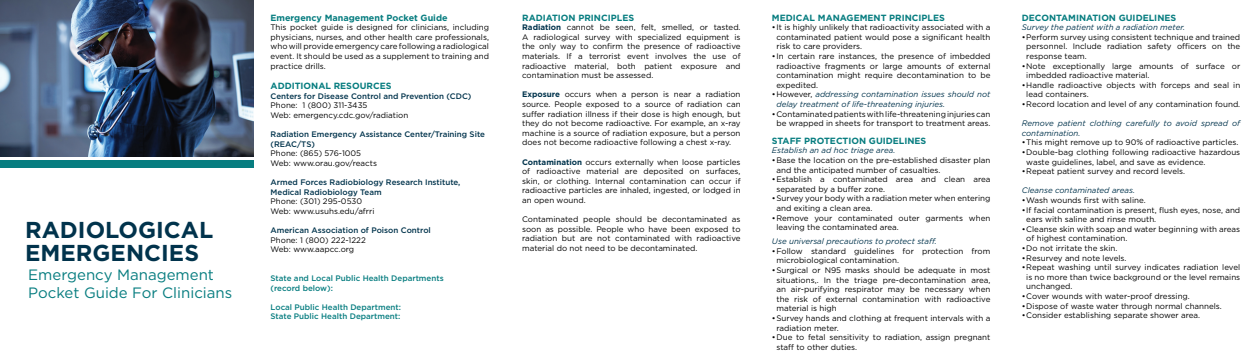
<style>
.page{position:relative;width:1260px;height:360px;background:#fff}
.page>*{position:absolute;margin:0;border:0;box-sizing:border-box;transform-origin:0 0}
.t1{font:700 23px "Gotham";color:#01334c}
.t2{font:15px/18px "Gotham";color:#077d80}
.t3{font:700 9px "Gotham";color:#077d80}
.t4{font:8px/9.6px "Gotham";color:#000}
.t5{font:italic 8px/9.6px "Gotham";color:#01334c}
.t6{font:500 8px/9.6px "Gotham";color:#01334c}
.t7{font:500 8px "Gotham";color:#077d80}
.s1{font-weight:700;color:#01334c}
.s2{font-style:normal;color:#000}
</style>
<div class="page">
<img style="left:0;top:0;width:253px;height:157px">
<div style="left:0;top:160px;width:253px;height:7px;background:#077d80"></div>
<h1 class="t1" style="left:25px;top:215px;width:190px">RADIOLOGICAL</h1>
<h2 class="t1" style="left:25px;top:238px;width:175px">EMERGENCIES</h2>
<h2 class="t2" style="left:28px;top:266px;width:206px">Emergency Management<br>Pocket Guide For Clinicians</h2>
<p class="t3" style="left:271px;top:12px;width:179px">Emergency Management Pocket Guide</p>
<p class="t4" style="left:271px;top:22px;width:220px;text-align:justify">This pocket guide is designed for clinicians, including physicians, nurses, and other health care professionals, who will provide emergency care following a radiological event. It should be used as a supplement to training and practice drills.</p>
<p class="t3" style="left:271px;top:80px;width:122px">ADDITIONAL RESOURCES</p>
<p class="t6" style="left:271px;top:91px;width:202px">Centers for Disease Control and Prevention (CDC)</p>
<p class="t4" style="left:271px;top:100px;width:98px">Phone: 1 (800) 311-3435</p>
<p class="t4" style="left:271px;top:110px;width:139px">Web: emergency.cdc.gov/radiation</p>
<p class="t6" style="left:271px;top:129px;width:216px">Radiation Emergency Assistance Center/Training Site (REAC/TS)</p>
<p class="t4" style="left:271px;top:148px;width:92px">Phone: (865) 576-1005</p>
<p class="t4" style="left:271px;top:158px;width:108px">Web: www.orau.gov/reacts</p>
<p class="t6" style="left:271px;top:177px;width:191px">Armed Forces Radiobiology Research Institute,<br>Medical Radiobiology Team</p>
<p class="t4" style="left:271px;top:196px;width:93px">Phone: (301) 295-0530</p>
<p class="t4" style="left:271px;top:206px;width:105px">Web: www.usuhs.edu/afrri</p>
<p class="t6" style="left:271px;top:225px;width:162px">American Association of Poison Control</p>
<p class="t4" style="left:271px;top:235px;width:97px">Phone: 1 (800) 222-1222</p>
<p class="t4" style="left:271px;top:244px;width:85px">Web: www.aapcc.org</p>
<p class="t7" style="left:271px;top:273px;width:175px">State and Local Public Health Departments</p>
<p class="t7" style="left:271px;top:283px;width:64px">(record below):</p>
<p class="t7" style="left:271px;top:302px;width:132px">Local Public Health Department:</p>
<p class="t7" style="left:271px;top:311px;width:131px">State Public Health Department:</p>
<p class="t3" style="left:522px;top:12px;width:113px">RADIATION PRINCIPLES</p>
<p class="t4" style="left:522px;top:22px;width:220px;text-align:justify"><span class="s1">Radiation</span> cannot be seen, felt, smelled, or tasted.<br>A radiological survey with specialized equipment is the only way to confirm the presence of radioactive materials. If a terrorist event involves the use of radioactive material, both patient exposure and contamination must be assessed.</p>
<p class="t4" style="left:522px;top:90px;width:220px;text-align:justify"><span class="s1">Exposure</span> occurs when a person is near a radiation source. People exposed to a source of radiation can suffer radiation illness if their dose is high enough, but they do not become radioactive. For example, an x-ray machine is a source of radiation exposure, but a person does not become radioactive following a chest x-ray.</p>
<p class="t4" style="left:522px;top:157px;width:220px;text-align:justify"><span class="s1">Contamination</span> occurs externally when loose particles of radioactive material are deposited on surfaces, skin, or clothing. Internal contamination can occur if radioactive particles are inhaled, ingested, or lodged in an open wound.</p>
<p class="t4" style="left:522px;top:214px;width:220px;text-align:justify">Contaminated people should be decontaminated as soon as possible. People who have been exposed to radiation but are not contaminated with radioactive material do not need to be decontaminated.</p>
<h3 class="t3" style="left:772px;top:12px;width:174px">MEDICAL MANAGEMENT PRINCIPLES</h3>
<p class="t4" style="left:776px;top:22px;width:215px;text-align:justify;text-indent:-4px">•It is highly unlikely that radioactivity associated with a contaminated patient would pose a significant health risk to care providers.</p>
<p class="t4" style="left:776px;top:51px;width:215px;text-align:justify;text-indent:-4px">•In certain rare instances, the presence of imbedded radioactive fragments or large amounts of external contamination might require decontamination to be expedited.</p>
<p class="t5" style="left:776px;top:90px;width:215px;text-indent:-4px"><span class="s2">•However,</span> addressing contamination issues should not delay treatment of life-threatening injuries.</p>
<p class="t4" style="left:772px;top:109px;width:220px;text-align:center">•Contaminated patients with life-threatening injuries can be wrapped in sheets for transport to treatment areas.</p>
<h3 class="t3" style="left:772px;top:135px;width:156px">STAFF PROTECTION GUIDELINES</h3>
<p class="t5" style="left:772px;top:146px;width:125px">Establish an ad hoc triage area.</p>
<p class="t4" style="left:776px;top:155px;width:215px;text-indent:-4px">•Base the location on the pre-established disaster plan and the anticipated number of casualties.</p>
<p class="t4" style="left:776px;top:174px;width:215px;text-indent:-4px">•Establish a contaminated area and clean area separated by a buffer zone.</p>
<p class="t4" style="left:776px;top:194px;width:215px;text-indent:-4px">•Survey your body with a radiation meter when entering and exiting a clean area.</p>
<p class="t4" style="left:776px;top:213px;width:215px;text-indent:-4px">•Remove your contaminated outer garments when leaving the contaminated area.</p>
<p class="t5" style="left:772px;top:236px;width:166px">Use universal precautions to protect staff.</p>
<p class="t4" style="left:776px;top:246px;width:215px;text-indent:-4px">•Follow standard guidelines for protection from microbiological contamination.</p>
<p class="t4" style="left:776px;top:265px;width:215px;text-align:justify;text-indent:-4px">•Surgical or N95 masks should be adequate in most situations,. In the triage pre-decontamination area, an air-purifying respirator may be necessary when the risk of external contamination with radioactive material is high</p>
<p class="t4" style="left:776px;top:313px;width:215px;text-indent:-4px">•Survey hands and clothing at frequent intervals with a radiation meter.</p>
<p class="t4" style="left:776px;top:332px;width:215px;text-indent:-4px">•Due to fetal sensitivity to radiation, assign pregnant staff to other duties.</p>
<h3 class="t3" style="left:1022px;top:12px;width:156px">DECONTAMINATION GUIDELINES</h3>
<p class="t5" style="left:1022px;top:22px;width:165px">Survey the patient with a radiation meter.</p>
<p class="t4" style="left:1026px;top:32px;width:215px;text-align:justify;text-indent:-4px">•Perform survey using consistent technique and trained personnel. Include radiation safety officers on the response team.</p>
<p class="t4" style="left:1026px;top:61px;width:215px;text-indent:-4px">•Note exceptionally large amounts of surface or imbedded radioactive material.</p>
<p class="t4" style="left:1026px;top:80px;width:215px;text-indent:-4px">•Handle radioactive objects with forceps and seal in lead containers.</p>
<p class="t4" style="left:1022px;top:99px;width:220px">•Record location and level of any contamination found.</p>
<p class="t5" style="left:1022px;top:118px;width:220px">Remove patient clothing carefully to avoid spread of contamination.</p>
<p class="t4" style="left:1022px;top:138px;width:218px">•This might remove up to 90% of radioactive particles.</p>
<p class="t4" style="left:1026px;top:147px;width:215px;text-indent:-4px">•Double-bag clothing following radioactive hazardous waste guidelines, label, and save as evidence.</p>
<p class="t4" style="left:1022px;top:166px;width:165px">•Repeat patient survey and record levels.</p>
<p class="t5" style="left:1022px;top:186px;width:115px">Cleanse contaminated areas.</p>
<p class="t4" style="left:1022px;top:195px;width:125px">•Wash wounds first with saline.</p>
<p class="t4" style="left:1026px;top:205px;width:215px;text-indent:-4px">•If facial contamination is present, flush eyes, nose, and ears with saline and rinse mouth.</p>
<p class="t4" style="left:1026px;top:224px;width:215px;text-indent:-4px">•Cleanse skin with soap and water beginning with areas of highest contamination.</p>
<p class="t4" style="left:1022px;top:243px;width:97px">•Do not irritate the skin.</p>
<p class="t4" style="left:1022px;top:253px;width:106px">•Resurvey and note levels.</p>
<p class="t4" style="left:1026px;top:262px;width:215px;text-align:justify;text-indent:-4px">•Repeat washing until survey indicates radiation level is no more than twice background or the level remains unchanged.</p>
<p class="t4" style="left:1022px;top:291px;width:170px">•Cover wounds with water-proof dressing.</p>
<p class="t4" style="left:1022px;top:301px;width:202px">•Dispose of waste water through normal channels.</p>
<p class="t4" style="left:1022px;top:310px;width:180px">•Consider establishing separate shower area.</p>
</div>
